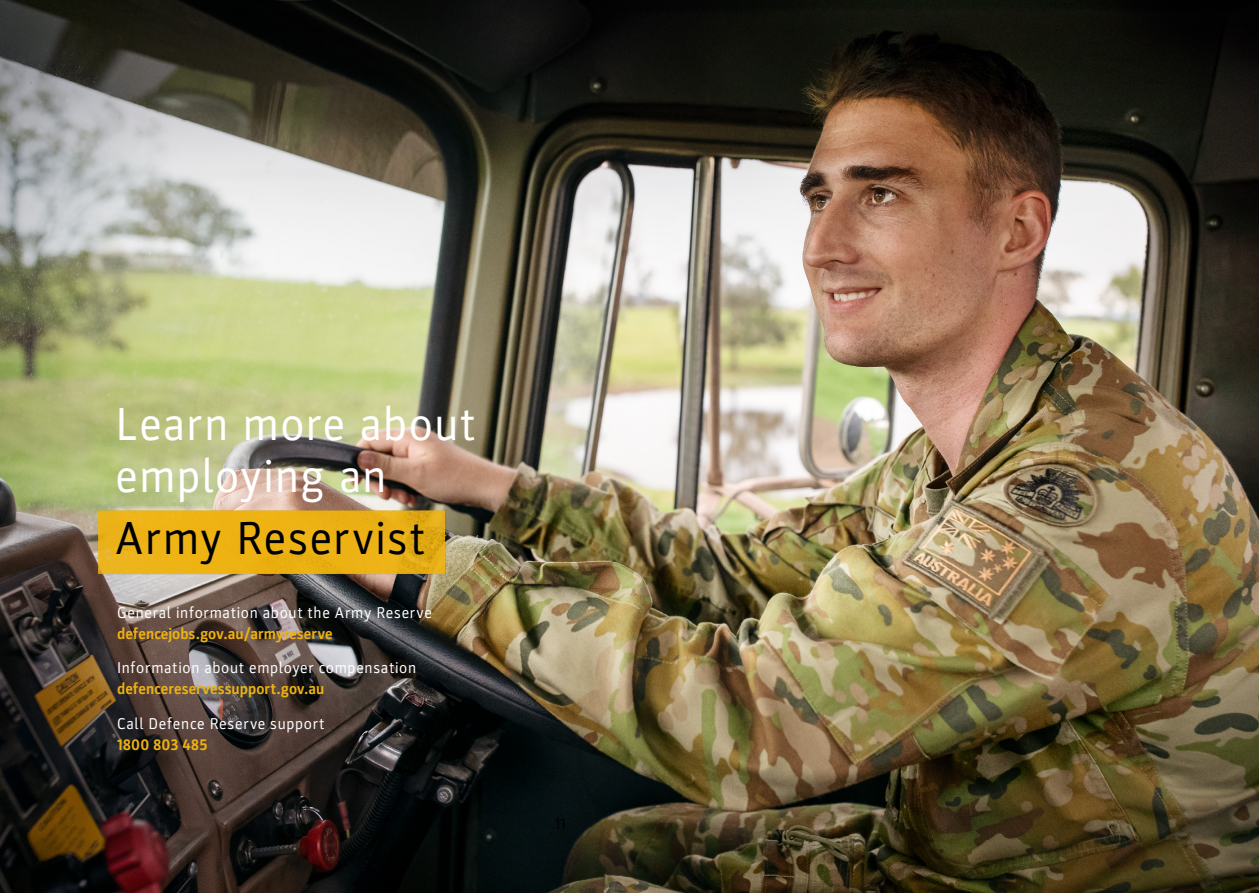
<style>
.page{position:relative;width:1259px;height:893px;background:#fff}
.page>*{position:absolute;margin:0;border:0;box-sizing:border-box;transform-origin:0 0}
.t1{font:46.5px/52.1px "Parka";letter-spacing:.03em;color:#fff}
.t2{font:46.5px "Parka";letter-spacing:.035em;color:#000}
.t3{font:15.75px "Parka";letter-spacing:.045em;color:#fff}
.t4{font:700 15.75px "Parka";color:#eeb310}
</style>
<div class="page">
<img style="left:0;top:0;width:1259px;height:893px">
<img style="left:74px;top:487px;width:447px;height:121px">
<h1 class="t1" style="left:116px;top:398px;width:361px">Learn more about employing an</h1>
<h1 class="t2" style="left:116px;top:512px;width:311px">Army Reservist</h1>
<p class="t3" style="left:117px;top:604px;width:316px">General information about the Army Reserve</p>
<p class="t4" style="left:117px;top:625px;width:217px">defencejobs.gov.au/armyreserve</p>
<p class="t3" style="left:117px;top:659px;width:300px">Information about employer compensation</p>
<p class="t4" style="left:117px;top:680px;width:209px">defencereservessupport.gov.au</p>
<p class="t3" style="left:117px;top:715px;width:209px">Call Defence Reserve support</p>
<p class="t4" style="left:117px;top:736px;width:92px">1800 803 485</p>
</div>
